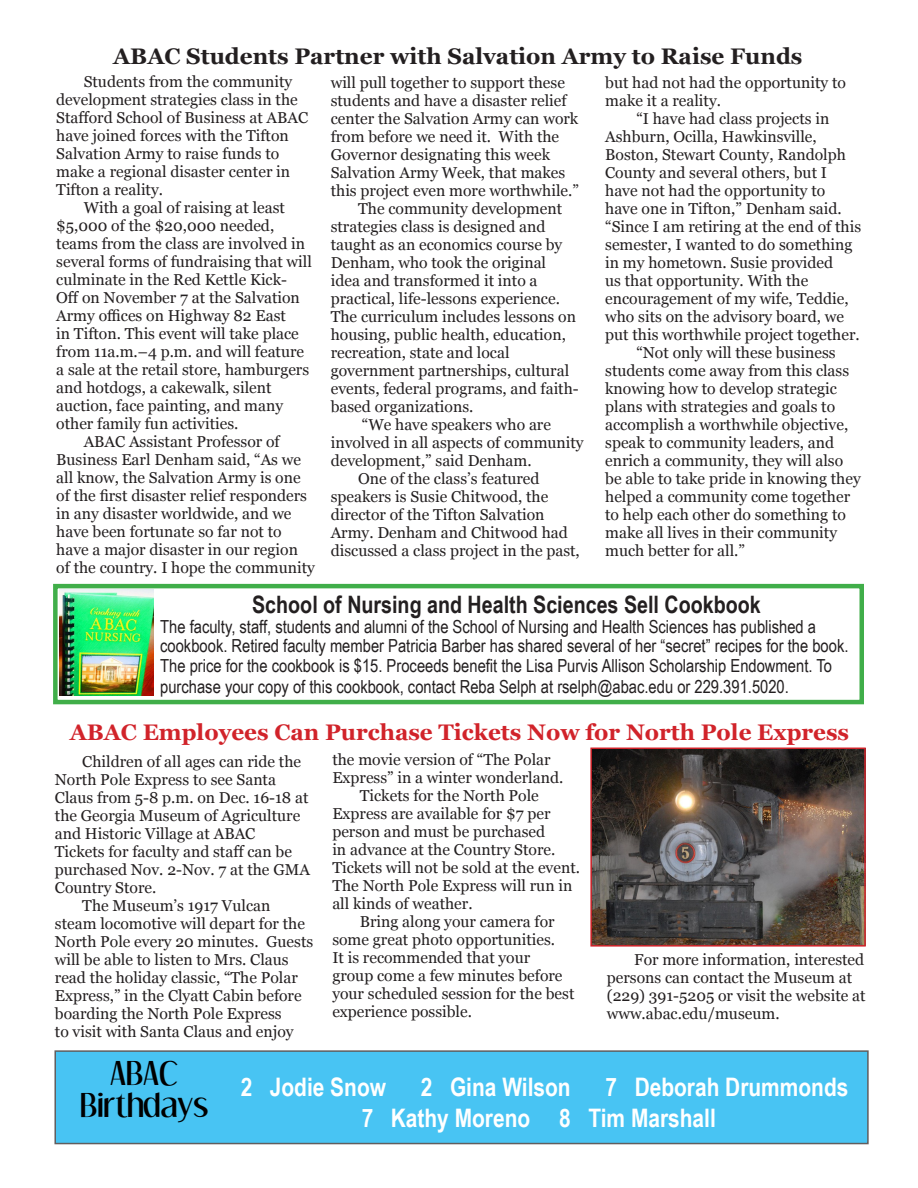
<style>
.page{position:relative;width:918px;height:1188px;background:#fff}
.page>*{position:absolute;margin:0;border:0;box-sizing:border-box;transform-origin:0 0}
.t1{font:28.5px "Dream Orphans";color:#000;scale:1.21 1}
.t2{font:700 25.5px "Arial Narrow";color:#fff}
.t3{font:700 24px "Arial Narrow";color:#231f20}
.t4{font:700 22.5px "Georgia";color:#d1232a}
.t5{font:700 22.5px "Georgia";color:#231f20}
.t6{font:18px/20px "Arial Narrow";color:#231f20}
.t7{font:15.75px/18px "Georgia";color:#231f20}
</style>
<div class="page">
<div style="left:53px;top:584px;width:811px;height:120px;border:4px solid #40ae49"></div>
<img style="left:60px;top:590px;width:93px;height:106px">
<img style="left:593px;top:751px;width:270px;height:193px">
<div style="left:590px;top:748px;width:276px;height:199px;border:2px solid #d1232a"></div>
<div style="left:55px;top:1051px;width:813px;height:93px;background:#48c4f3"></div>
<p class="t5" style="left:113px;top:40px;width:691px">ABAC Students Partner with Salvation Army to Raise Funds</p>
<p class="t7" style="left:331px;top:73px;width:250px">will pull together to support these students and have a disaster relief center the Salvation Army can work from before we need it. With the Governor designating this week Salvation Army Week, that makes this project even more worthwhile.”</p>
<p class="t7" style="left:331px;top:199px;width:250px;text-indent:27px">The community development strategies class is designed and taught as an economics course by<br>Denham, who took the original idea and transformed it into a practical, life-lessons experience.<br>The curriculum includes lessons on housing, public health, education, recreation, state and local government partnerships, cultural events, federal programs, and faith&shy;based organizations.</p>
<p class="t7" style="left:331px;top:415px;width:254px;text-indent:31px">“We have speakers who are involved in all aspects of community development,” said Denham.</p>
<p class="t7" style="left:331px;top:469px;width:251px;text-indent:27px">One of the class’s featured speakers is Susie Chitwood, the director of the Tifton Salvation<br>Army. Denham and Chitwood had discussed a class project in the past,</p>
<p class="t7" style="left:56px;top:72px;width:253px;text-indent:27px">Students from the community development strategies class in the<br>Stafford School of Business at ABAC have joined forces with the Tifton<br>Salvation Army to raise funds to make a regional disaster center in<br>Tifton a reality.</p>
<p class="t7" style="left:56px;top:198px;width:257px;text-indent:27px">With a goal of raising at least $5,000 of the $20,000 needed, teams from the class are involved in several forms of fundraising that will culminate in the Red Kettle Kick-Off on November 7 at the Salvation Army offices on Highway 82 East<br>in Tifton. This event will take place from 11a.m.–4 p.m. and will feature a sale at the retail store, hamburgers and hotdogs, a cakewalk, silent auction, face painting, and many other family fun activities.</p>
<p class="t7" style="left:56px;top:432px;width:260px;text-indent:27px">ABAC Assistant Professor of Business Earl Denham said, “As we all know, the Salvation Army is one of the first disaster relief responders in any disaster worldwide, and we have been fortunate so far not to have a major disaster in our region of the country. I hope the community</p>
<p class="t7" style="left:605px;top:73px;width:242px">but had not had the opportunity to make it a reality.</p>
<p class="t7" style="left:605px;top:109px;width:257px;text-indent:31px">“I have had class projects in<br>Ashburn, Ocilla, Hawkinsville,<br>Boston, Stewart County, Randolph<br>County and several others, but I have not had the opportunity to have one in Tifton,” Denham said. “Since I am retiring at the end of this semester, I wanted to do something in my hometown. Susie provided<br>us that opportunity. With the encouragement of my wife, Teddie, who sits on the advisory board, we put this worthwhile project together.</p>
<p class="t7" style="left:605px;top:343px;width:257px;text-indent:31px">“Not only will these business students come away from this class knowing how to develop strategic plans with strategies and goals to accomplish a worthwhile objective, speak to community leaders, and enrich a community, they will also be able to take pride in knowing they helped a community come together to help each other do something to make all lives in their community much better for all.”</p>
<p class="t3" style="left:252px;top:586px;width:510px">School of Nursing and Health Sciences Sell Cookbook</p>
<p class="t6" style="left:160px;top:616px;width:690px">The faculty, staff, students and alumni of the School of Nursing and Health Sciences has published a cookbook. Retired faculty member Patricia Barber has shared several of her “secret” recipes for the book.<br>The price for the cookbook is $15. Proceeds benefit the Lisa Purvis Allison Scholarship Endowment. To purchase your copy of this cookbook, contact Reba Selph at rselph@abac.edu or 229.391.5020.</p>
<p class="t4" style="left:70px;top:715px;width:781px">ABAC Employees Can Purchase Tickets Now for North Pole Express</p>
<p class="t7" style="left:332px;top:750px;width:232px">the movie version of “The Polar<br>Express” in a winter wonderland.</p>
<p class="t7" style="left:332px;top:786px;width:249px;text-indent:27px">Tickets for the North Pole<br>Express are available for $7 per person and must be purchased<br>in advance at the Country Store.<br>Tickets will not be sold at the event.<br>The North Pole Express will run in all kinds of weather.</p>
<p class="t7" style="left:332px;top:912px;width:244px;text-indent:27px">Bring along your camera for some great photo opportunities.<br>It is recommended that your group come a few minutes before your scheduled session for the best experience possible.</p>
<p class="t7" style="left:55px;top:752px;width:257px;text-indent:27px">Children of all ages can ride the<br>North Pole Express to see Santa<br>Claus from 5-8 p.m. on Dec. 16-18 at the Georgia Museum of Agriculture and Historic Village at ABAC<br>Tickets for faculty and staff can be purchased Nov. 2-Nov. 7 at the GMA<br>Country Store.</p>
<p class="t7" style="left:55px;top:896px;width:260px;text-indent:27px">The Museum’s 1917 Vulcan steam locomotive will depart for the North Pole every 20 minutes. Guests will be able to listen to Mrs. Claus read the holiday classic, “The Polar Express,” in the Clyatt Cabin before boarding the North Pole Express<br>to visit with Santa Claus and enjoy</p>
<p class="t7" style="left:607px;top:950px;width:260px;text-indent:27px">For more information, interested persons can contact the Museum at (229) 391-5205 or visit the website at www.abac.edu/museum.</p>
<p class="t1" style="left:110px;top:1056px;width:58px">ABAC</p>
<p class="t1" style="left:80px;top:1088px;width:107px">Birthdays</p>
<p class="t2" style="left:241px;top:1068px;width:147px">2 Jodie Snow</p>
<p class="t2" style="left:421px;top:1068px;width:151px">2 Gina Wilson</p>
<p class="t2" style="left:606px;top:1068px;width:244px">7 Deborah Drummonds</p>
<p class="t2" style="left:362px;top:1098px;width:356px">7 Kathy Moreno 8 Tim Marshall</p>
</div>
